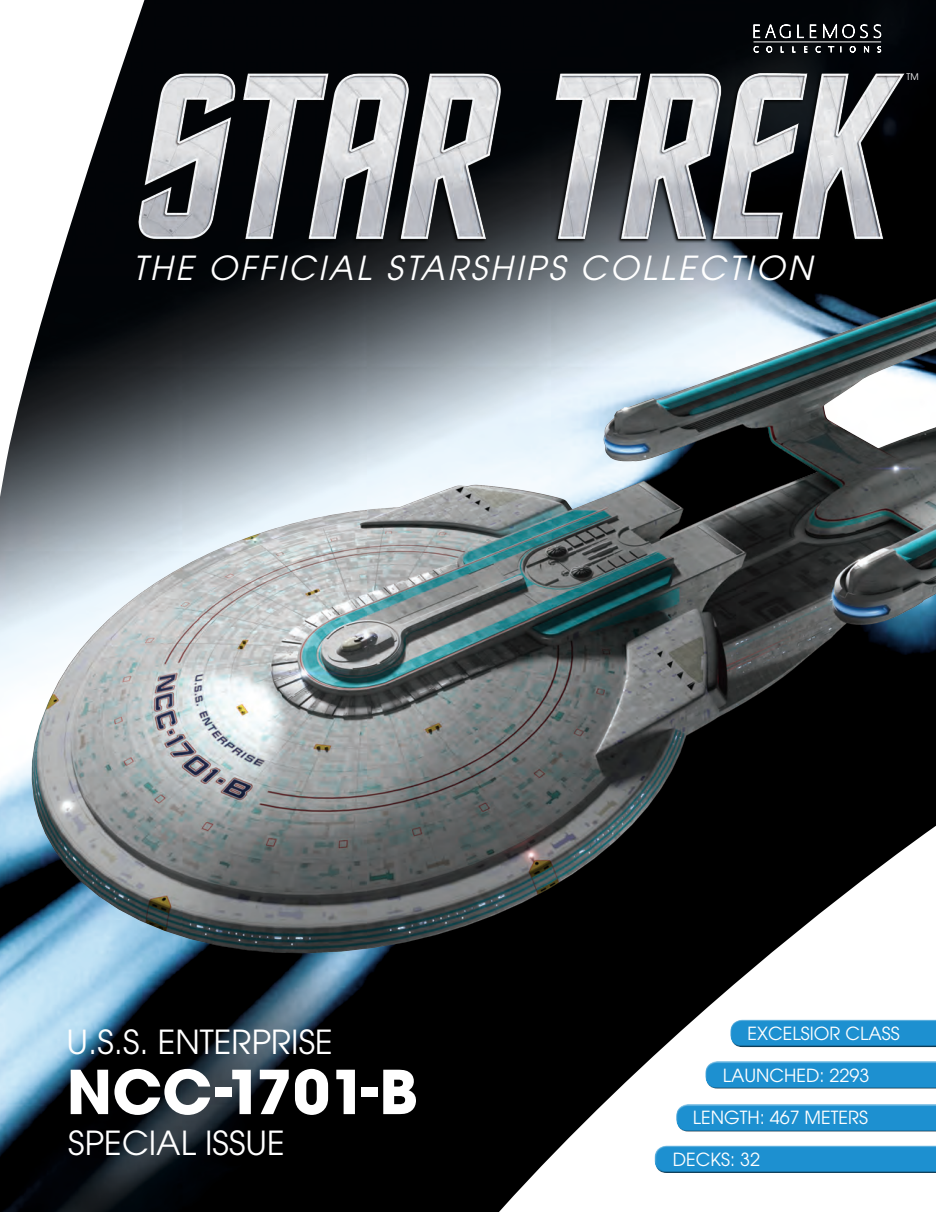
<style>
.page{position:relative;width:936px;height:1212px;background:#fff}
.page>*{position:absolute;margin:0;border:0;box-sizing:border-box;transform-origin:0 0}
.t1{font:700 60px "Avant Garde";color:#fff}
.t2{font:italic 33px "Avant Garde LT";letter-spacing:.09em;color:#fff}
.t3{font:33px "Avant Garde";color:#fff}
.t4{font:18px "Avant Garde";color:#fff}
.t5{font:9px "Avant Garde";color:#fff}
</style>
<div class="page">
<img style="left:0;top:0;width:935px;height:1212px">
<svg style="left:91px;top:990px;width:844px;height:222px;fill:#000"></svg>
<svg style="left:0;top:0;width:178px;height:224px"></svg>
<div style="left:729px;top:1017px;width:206px;height:24px;background:#fff;opacity:.75"></div>
<div style="left:729px;top:1022px;width:206px;height:26px;background:#231f20;opacity:.75"></div>
<div style="left:704px;top:1059px;width:231px;height:24px;background:#fff;opacity:.75"></div>
<div style="left:704px;top:1064px;width:231px;height:26px;background:#231f20;opacity:.75"></div>
<div style="left:675px;top:1102px;width:260px;height:24px;background:#fff;opacity:.75"></div>
<div style="left:675px;top:1107px;width:260px;height:25px;background:#1d90d0"></div>
<div style="left:654px;top:1143px;width:281px;height:24px;background:#fff;opacity:.75"></div>
<div style="left:654px;top:1148px;width:281px;height:26px;background:#231f20;opacity:.75"></div>
<svg style="left:753px;top:22px;width:37px;height:16px"></svg>
<svg style="left:797px;top:24px;width:6px;height:14px"></svg>
<svg style="left:809px;top:24px;width:7px;height:14px"></svg>
<svg style="left:823px;top:23px;width:31px;height:16px"></svg>
<svg style="left:860px;top:24px;width:7px;height:14px"></svg>
<svg style="left:873px;top:24px;width:8px;height:14px"></svg>
<svg style="left:753px;top:46px;width:6px;height:3px"></svg>
<svg style="left:765px;top:46px;width:7px;height:3px"></svg>
<svg style="left:780px;top:46px;width:4px;height:3px"></svg>
<svg style="left:791px;top:46px;width:5px;height:3px"></svg>
<svg style="left:803px;top:46px;width:5px;height:3px"></svg>
<svg style="left:815px;top:46px;width:6px;height:3px"></svg>
<svg style="left:827px;top:46px;width:14px;height:3px"></svg>
<svg style="left:849px;top:46px;width:7px;height:3px"></svg>
<svg style="left:863px;top:46px;width:6px;height:3px"></svg>
<svg style="left:876px;top:46px;width:5px;height:3px"></svg>
<hr style="left:753px;top:42px;width:128px;height:1px;background:#fff">
<img style="left:123px;top:49px;width:792px;height:175px">
<img style="left:0;top:224px;width:935px;height:766px">
<p class="t2" style="left:133px;top:249px;width:680px">THE OFFICIAL STARSHIPS COLLECTION</p>
<p class="t5" style="left:906px;top:72px;width:14px">TM</p>
<p class="t3" style="left:67px;top:1022px;width:268px">U.S.S. ENTERPRISE</p>
<p class="t1" style="left:67px;top:1053px;width:353px">NCC-1701-B</p>
<p class="t3" style="left:68px;top:1123px;width:218px">SPECIAL ISSUE</p>
<p class="t4" style="left:747px;top:1023px;width:153px">EXCELSIOR CLASS</p>
<p class="t4" style="left:722px;top:1065px;width:148px">LAUNCHED: 2293</p>
<p class="t4" style="left:692px;top:1107px;width:177px">LENGTH: 467 METERS</p>
<p class="t4" style="left:672px;top:1149px;width:89px">DECKS: 32</p>
</div>
